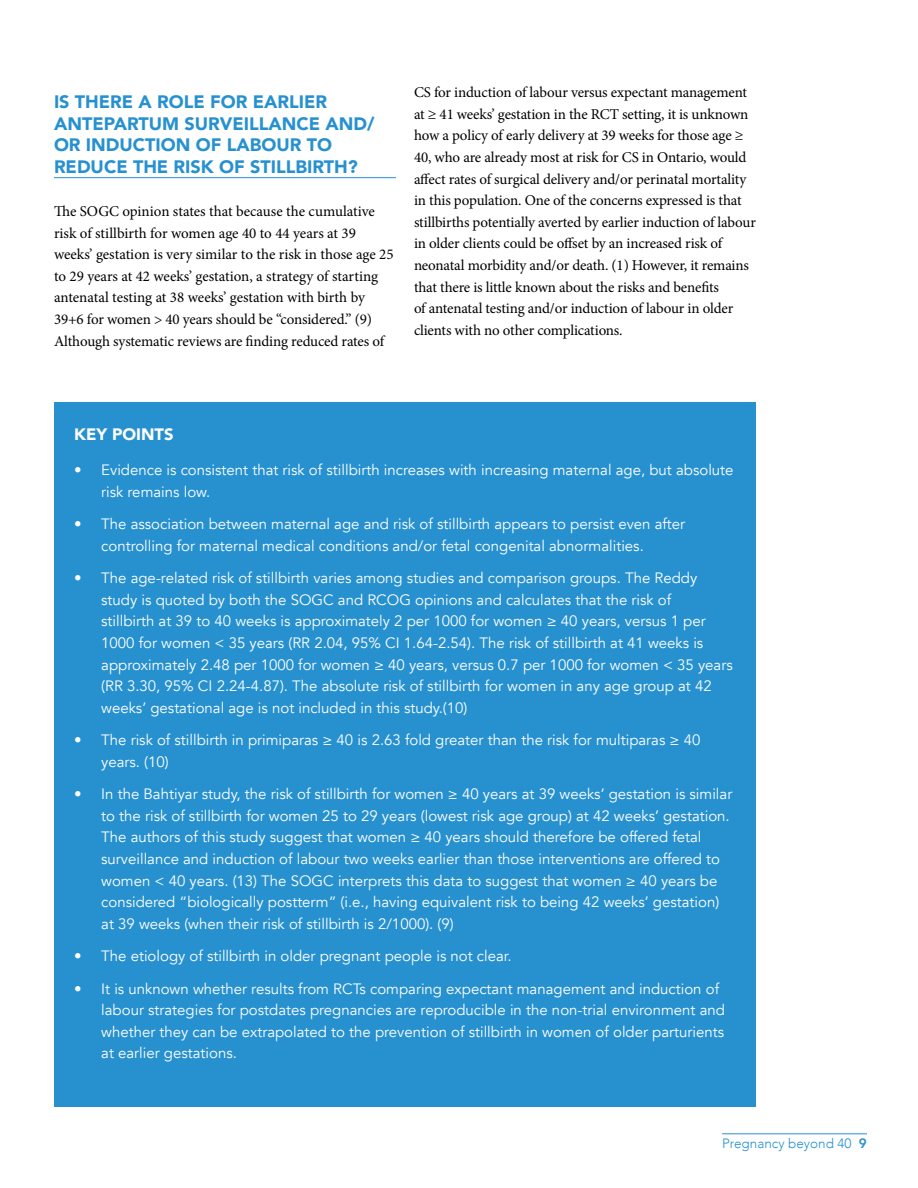
<style>
.page{position:relative;width:918px;height:1188px;background:#fff}
.page>*{position:absolute;margin:0;border:0;box-sizing:border-box;transform-origin:0 0}
.t1{font:900 18px/21.6px "Avenir";color:#2791d0}
.t2{font:900 16.5px "Avenir";color:#fff}
.t3{font:15px/21.6px "Avenir";color:#fff}
.t4{font:15px/21.6px "Minion Pro";letter-spacing:-.01em;color:#000}
.t5{font:300 13.5px "Avenir";color:#2791d0}
.s1{font-weight:800}
</style>
<div class="page">
<hr style="left:722px;top:1134px;width:145px;height:1px;background:#2791d0">
<div style="left:54px;top:403px;width:702px;height:704px;background:#2791d0"></div>
<hr style="left:54px;top:177px;width:342px;height:1px;background:#2791d0">
<p class="t1" style="left:54px;top:90px;width:322px">IS THERE A ROLE FOR EARLIER<br>ANTEPARTUM SURVEILLANCE AND/<br>OR INDUCTION OF LABOUR TO<br>REDUCE THE RISK OF STILLBIRTH?</p>
<p class="t4" style="left:54px;top:200px;width:341px">The SOGC opinion states that because the cumulative risk of stillbirth for women age 40 to 44 years at 39 weeks’ gestation is very similar to the risk in those age 25 to 29 years at 42 weeks’ gestation, a strategy of starting antenatal testing at 38 weeks’ gestation with birth by 39+6 for women &gt; 40 years should be “considered.” (9)<br>Although systematic reviews are finding reduced rates of</p>
<p class="t4" style="left:414px;top:82px;width:343px">CS for induction of labour versus expectant management at ≥ 41 weeks’ gestation in the RCT setting, it is unknown how a policy of early delivery at 39 weeks for those age ≥ 40, who are already most at risk for CS in Ontario, would affect rates of surgical delivery and/or perinatal mortality in this population. One of the concerns expressed is that stillbirths potentially averted by earlier induction of labour in older clients could be offset by an increased risk of neonatal morbidity and/or death. (1) However, it remains that there is little known about the risks and benefits<br>of antenatal testing and/or induction of labour in older clients with no other complications.</p>
<p class="t2" style="left:74px;top:420px;width:101px">KEY POINTS</p>
<p class="t3" style="left:101px;top:460px;width:634px;text-indent:-27px">• Evidence is consistent that risk of stillbirth increases with increasing maternal age, but absolute risk remains low.</p>
<p class="t3" style="left:101px;top:514px;width:586px;text-indent:-27px">• The association between maternal age and risk of stillbirth appears to persist even after controlling for maternal medical conditions and/or fetal congenital abnormalities.</p>
<p class="t3" style="left:101px;top:568px;width:633px;text-indent:-27px">• The age-related risk of stillbirth varies among studies and comparison groups. The Reddy study is quoted by both the SOGC and RCOG opinions and calculates that the risk of<br>stillbirth at 39 to 40 weeks is approximately 2 per 1000 for women ≥ 40 years, versus 1 per 1000 for women &lt; 35 years (RR 2.04, 95% CI 1.64-2.54). The risk of stillbirth at 41 weeks is approximately 2.48 per 1000 for women ≥ 40 years, versus 0.7 per 1000 for women &lt; 35 years (RR 3.30, 95% CI 2.24-4.87). The absolute risk of stillbirth for women in any age group at 42 weeks’ gestational age is not included in this study.(10)</p>
<p class="t3" style="left:101px;top:730px;width:601px;text-indent:-27px">• The risk of stillbirth in primiparas ≥ 40 is 2.63 fold greater than the risk for multiparas ≥ 40 years. (10)</p>
<p class="t3" style="left:101px;top:784px;width:633px;text-indent:-27px">• In the Bahtiyar study, the risk of stillbirth for women ≥ 40 years at 39 weeks’ gestation is similar to the risk of stillbirth for women 25 to 29 years (lowest risk age group) at 42 weeks’ gestation.<br>The authors of this study suggest that women ≥ 40 years should therefore be offered fetal surveillance and induction of labour two weeks earlier than those interventions are offered to women &lt; 40 years. (13) The SOGC interprets this data to suggest that women ≥ 40 years be considered “biologically postterm” (i.e., having equivalent risk to being 42 weeks’ gestation) at 39 weeks (when their risk of stillbirth is 2/1000). (9)</p>
<p class="t3" style="left:74px;top:946px;width:439px">• The etiology of stillbirth in older pregnant people is not clear.</p>
<p class="t3" style="left:101px;top:978px;width:625px;text-indent:-27px">• It is unknown whether results from RCTs comparing expectant management and induction of labour strategies for postdates pregnancies are reproducible in the non-trial environment and whether they can be extrapolated to the prevention of stillbirth in women of older parturients at earlier gestations.</p>
<p class="t5" style="left:722px;top:1135px;width:146px">Pregnancy beyond 40 <span class="s1">9</span></p>
</div>
